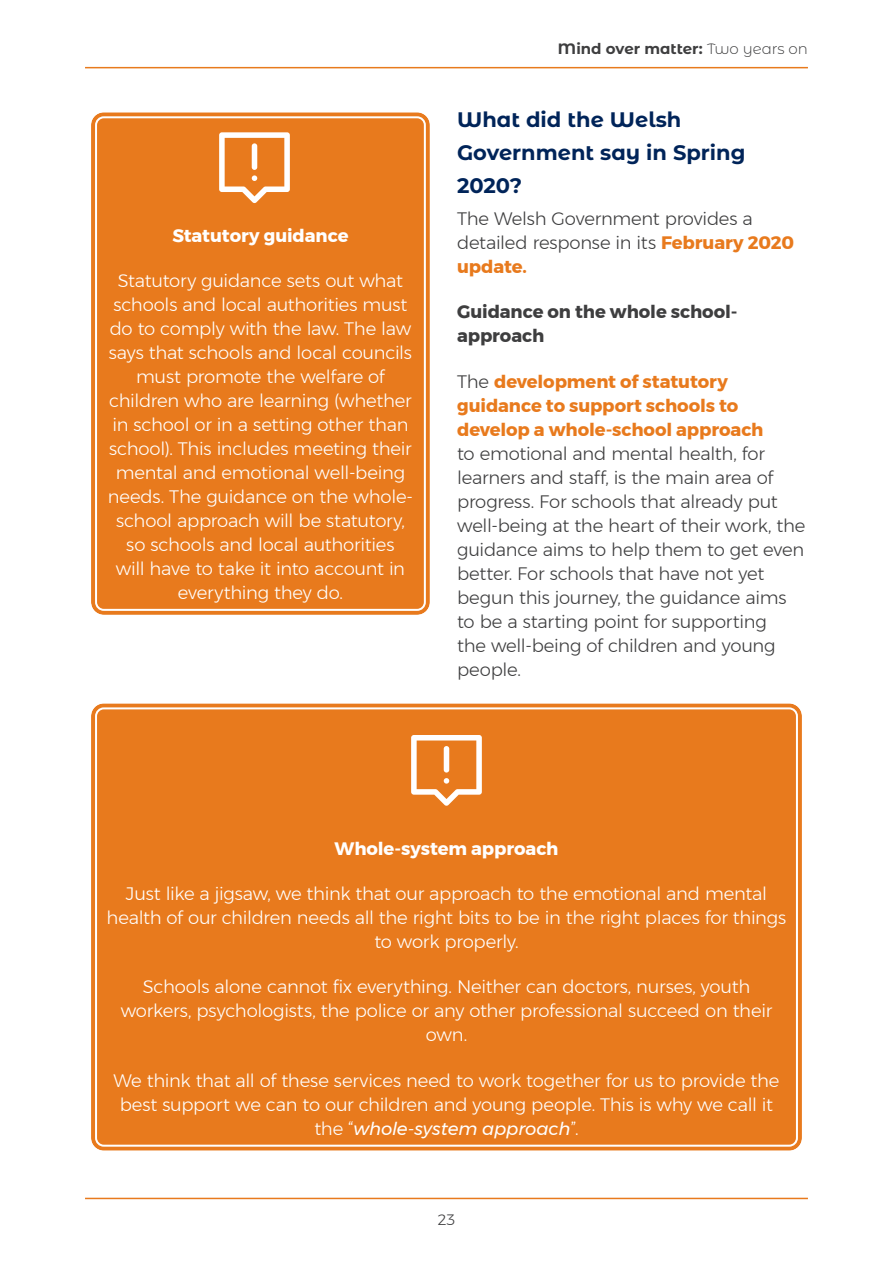
<style>
.page{position:relative;width:893px;height:1263px;background:#fff}
.page>*{position:absolute;margin:0;border:0;box-sizing:border-box;transform-origin:0 0}
.Heading_2{font:700 21px/33px "Montserrat Alternates";color:#002459}
.Body-copy{font:300 18px/24px "Montserrat";letter-spacing:-.015em;color:#fff;text-align:center}
.Body-copy-2{font:300 18px/24px "Montserrat";letter-spacing:-.015em;color:#3e3e3f}
.Body-copy-3{font:700 18px "Montserrat";letter-spacing:-.005em;color:#fff}
.Body-copy-4{font:700 18px/24px "Montserrat";letter-spacing:-.005em;color:#3e3e3f}
.t1{font:700 15px "Montserrat Alternates";letter-spacing:-.005em;color:#3e3e3f}
.t2{font:300 15px "Montserrat";color:#3e3e3f}
.s1{font-weight:300}
.s2{font-weight:700;color:#e87a1d}
.s3{font-weight:400;font-style:italic}
</style>
<div class="page">
<hr style="left:85px;top:1198px;width:723px;height:1px;background:#e87a1d">
<hr style="left:85px;top:67px;width:723px;height:1px;background:#e87a1d">
<div style="left:91px;top:703px;width:711px;height:448px;background:#e87a1d;border-radius:13px"></div>
<div style="left:85px;top:697px;width:723px;height:460px;border:6px solid #fff;border-radius:16px"></div>
<div style="left:95px;top:707px;width:703px;height:440px;border:2px solid #fff;border-radius:8px"></div>
<svg style="left:411px;top:735px;width:71px;height:71px"></svg>
<div style="left:91px;top:112px;width:339px;height:503px;background:#e87a1d;border-radius:13px"></div>
<div style="left:85px;top:106px;width:351px;height:515px;border:6px solid #fff;border-radius:16px"></div>
<div style="left:95px;top:116px;width:331px;height:495px;border:2px solid #fff;border-radius:8px"></div>
<svg style="left:219px;top:132px;width:71px;height:71px"></svg>
<p class="Body-copy-3" style="left:172px;top:221px;width:178px">Statutory guidance</p>
<p class="Body-copy" style="left:108px;top:268px;width:307px">Statutory guidance sets out what schools and local authorities must do to comply with the law. The law says that schools and local councils must promote the welfare of children who are learning (whether in school or in a setting other than school). This includes meeting their mental and emotional well-being needs. The guidance on the whole&shy;school approach will be statutory, so schools and local authorities<br>will have to take it into account in everything they do.</p>
<p class="t1" style="left:558px;top:38px;width:251px">Mind over matter: <span class="s1">Two years on</span></p>
<p class="Heading_2" style="left:457px;top:102px;width:290px">What did the Welsh<br>Government say in Spring<br>2020?</p>
<p class="Body-copy-2" style="left:457px;top:206px;width:338px">The Welsh Government provides a detailed response in its <span class="s2">February 2020 update.</span></p>
<p class="Body-copy-4" style="left:457px;top:300px;width:282px">Guidance on the whole school&shy;approach</p>
<p class="Body-copy-2" style="left:457px;top:369px;width:350px">The <span class="s2">development of statutory guidance to support schools to develop a whole-school approach<br></span>to emotional and mental health, for learners and staff, is the main area of progress. For schools that already put well-being at the heart of their work, the guidance aims to help them to get even better. For schools that have not yet begun this journey, the guidance aims to be a starting point for supporting<br>the well-being of children and young people.</p>
<p class="Body-copy-3" style="left:335px;top:834px;width:225px">Whole-system approach</p>
<p class="Body-copy" style="left:107px;top:881px;width:681px">Just like a jigsaw, we think that our approach to the emotional and mental health of our children needs all the right bits to be in the right places for things to work properly.</p>
<p class="Body-copy" style="left:121px;top:975px;width:653px">Schools alone cannot fix everything. Neither can doctors, nurses, youth workers, psychologists, the police or any other professional succeed on their own.</p>
<p class="Body-copy" style="left:113px;top:1068px;width:668px">We think that all of these services need to work together for us to provide the best support we can to our children and young people. This is why we call it the “<span class="s3">whole-system approach</span>”.</p>
<p class="t2" style="left:438px;top:1208px;width:19px">23</p>
</div>
